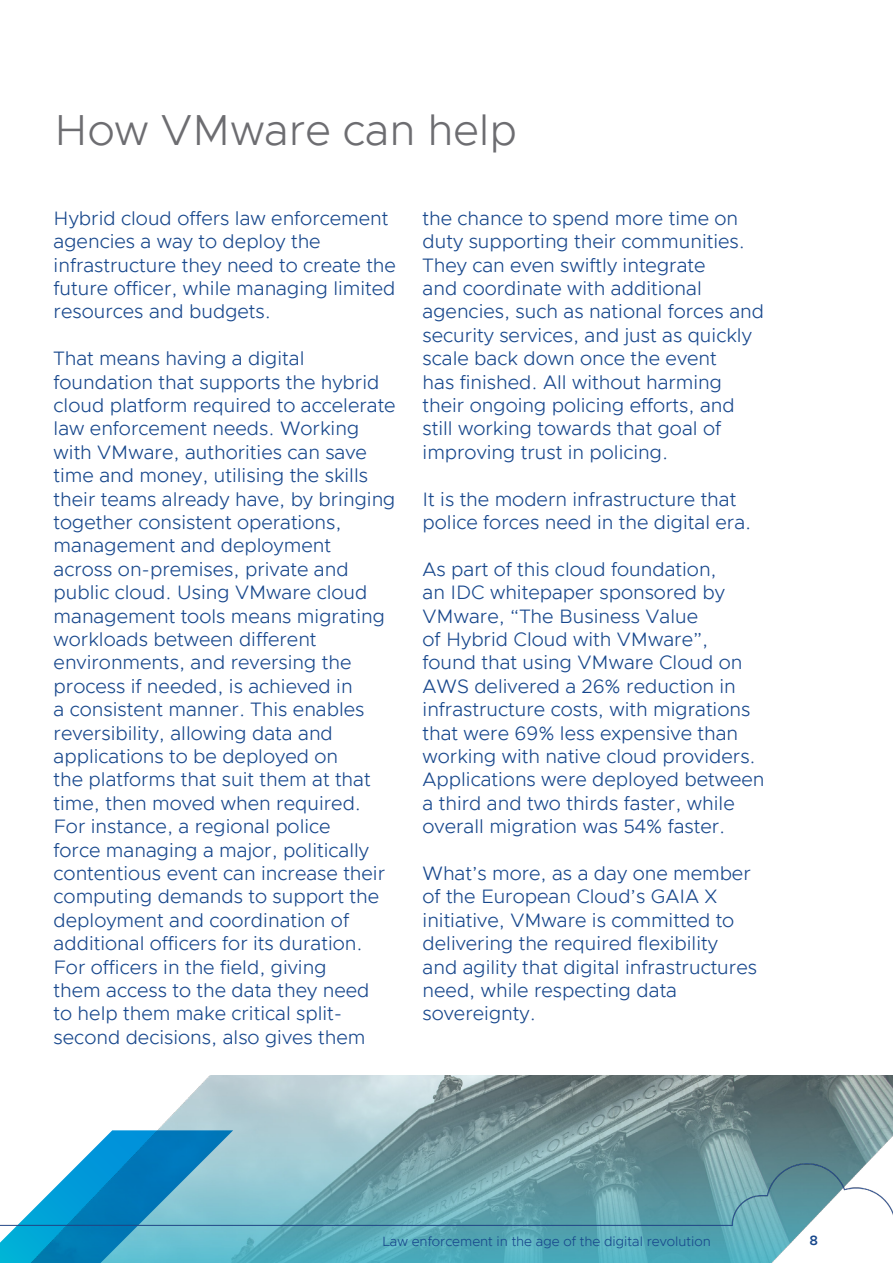
<style>
.page{position:relative;width:893px;height:1263px;background:#fff}
.page>*{position:absolute;margin:0;border:0;box-sizing:border-box;transform-origin:0 0}
.t1{font:300 43.5px "Metropolis";color:#6d6d71}
.t2{font:300 19.5px/23.4px "Metropolis";color:#17478c}
.t3{font:300 13.5px "Metropolis";color:#17478c}
.t4{font:600 13.5px "Metropolis";color:#17478c}
</style>
<div class="page">
<img style="left:158px;top:1075px;width:735px;height:188px">
<svg style="left:0;top:1130px;width:233px;height:133px"></svg>
<img style="left:0;top:1163px;width:893px;height:62px">
<h1 class="t1" style="left:54px;top:103px;width:464px">How VMware can help</h1>
<p class="t2" style="left:54px;top:206px;width:344px">Hybrid cloud offers law enforcement agencies a way to deploy the infrastructure they need to create the future officer, while managing limited resources and budgets.</p>
<p class="t2" style="left:54px;top:347px;width:344px">That means having a digital foundation that supports the hybrid cloud platform required to accelerate law enforcement needs. Working with VMware, authorities can save time and money, utilising the skills their teams already have, by bringing together consistent operations, management and deployment<br>across on-premises, private and public cloud. Using VMware cloud management tools means migrating workloads between different environments, and reversing the process if needed, is achieved in<br>a consistent manner. This enables reversibility, allowing data and applications to be deployed on<br>the platforms that suit them at that time, then moved when required.<br>For instance, a regional police<br>force managing a major, politically contentious event can increase their computing demands to support the deployment and coordination of additional officers for its duration.<br>For officers in the field, giving<br>them access to the data they need<br>to help them make critical split&shy;second decisions, also gives them</p>
<p class="t2" style="left:423px;top:206px;width:343px">the chance to spend more time on duty supporting their communities.<br>They can even swiftly integrate<br>and coordinate with additional agencies, such as national forces and security services, and just as quickly scale back down once the event<br>has finished. All without harming their ongoing policing efforts, and still working towards that goal of improving trust in policing.</p>
<p class="t2" style="left:423px;top:487px;width:330px">It is the modern infrastructure that police forces need in the digital era.</p>
<p class="t2" style="left:423px;top:557px;width:343px">As part of this cloud foundation,<br>an IDC whitepaper sponsored by VMware, “The Business Value<br>of Hybrid Cloud with VMware”, found that using VMware Cloud on AWS delivered a 26% reduction in infrastructure costs, with migrations that were 69% less expensive than working with native cloud providers.<br>Applications were deployed between a third and two thirds faster, while overall migration was 54% faster.</p>
<p class="t2" style="left:423px;top:861px;width:336px">What’s more, as a day one member of the European Cloud’s GAIA X initiative, VMware is committed to delivering the required flexibility and agility that digital infrastructures need, while respecting data sovereignty.</p>
<p class="t3" style="left:382px;top:1233px;width:330px">Law enforcement in the age of the digital revolution</p>
<p class="t4" style="left:809px;top:1232px;width:10px">8</p>
</div>
